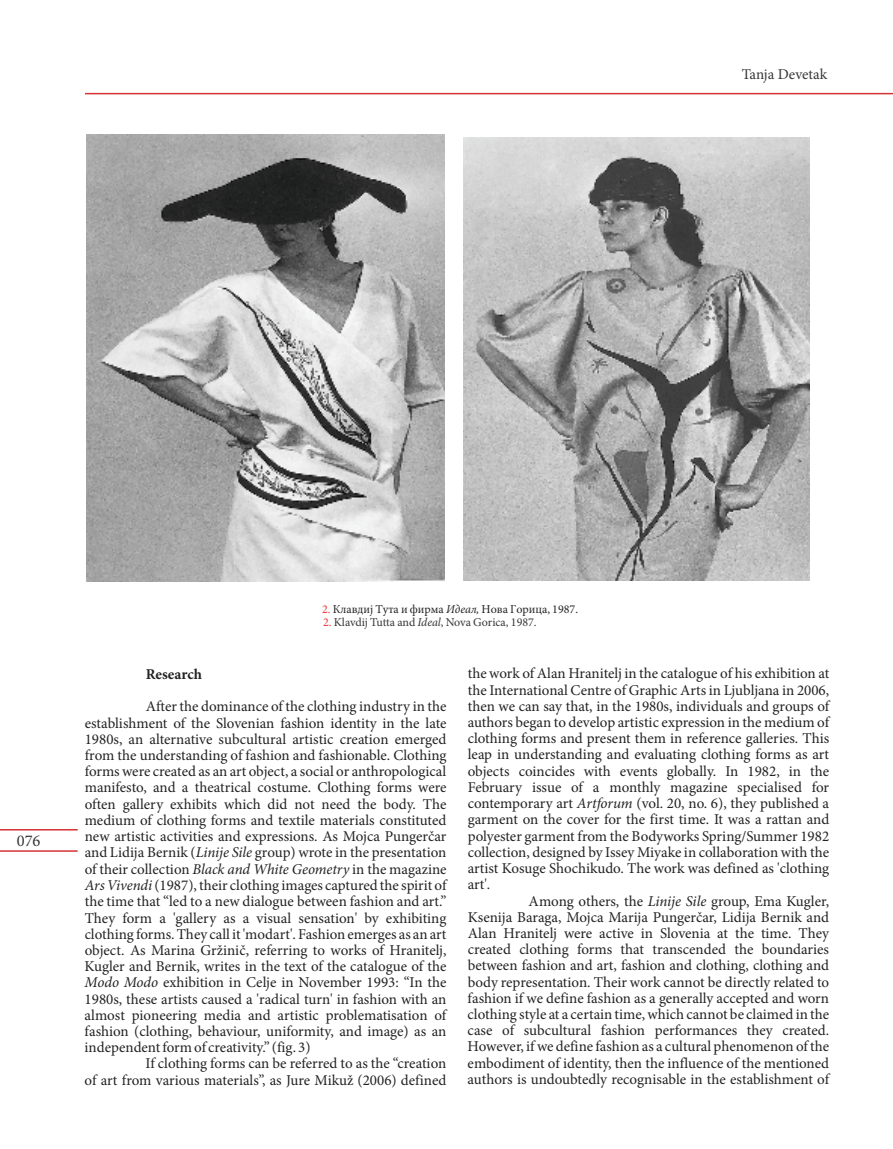
<style>
.page{position:relative;width:893px;height:1149px;background:#fff}
.page>*{position:absolute;margin:0;border:0;box-sizing:border-box;transform-origin:0 0}
.t1{font:16.5px "Minion Pro";color:#373435}
.t2{font:15px "Minion Pro";color:#222}
.t3{font:15px "Minion Pro";color:#373435}
.t4{font:700 15px "Minion Pro";color:#222}
.t5{font:12px "Minion Pro";color:#222}
.t6{font:12px "Minion Pro";color:#373435}
.s1{color:#ed3237}
.s2{font-style:italic}
</style>
<div class="page">
<hr style="left:0;top:828px;width:78px;height:2px;background:#d83135">
<hr style="left:0;top:850px;width:78px;height:1px;background:#d83135">
<hr style="left:85px;top:93px;width:808px;height:1px;background:#d83135">
<img style="left:87px;top:134px;width:358px;height:447px">
<img style="left:464px;top:137px;width:345px;height:443px">
<p class="t3" style="left:742px;top:68px;width:87px">Tanja Devetak</p>
<p class="t1" style="left:17px;top:833px;width:25px">076</p>
<p class="t5" style="left:322px;top:604px;width:257px"><span class="s1">2.</span> Клавдиј Тута и фирма <span class="s2">Идеал,</span> Нова Горица, 1987.</p>
<p class="t6" style="left:323px;top:617px;width:215px"><span class="s1">2.</span> Klavdij Tutta and <span class="s2">Ideal</span>, Nova Gorica, 1987.</p>
<p class="t4" style="left:146px;top:668px;width:58px">Research</p>
<p class="t2" style="left:146px;top:700px;width:302px">After the dominance of the clothing industry in the</p>
<p class="t2" style="left:85px;top:716px;width:363px">establishment of the Slovenian fashion identity in the late</p>
<p class="t2" style="left:85px;top:732px;width:363px">1980s, an alternative subcultural artistic creation emerged</p>
<p class="t2" style="left:85px;top:748px;width:363px">from the understanding of fashion and fashionable. Clothing</p>
<p class="t2" style="left:85px;top:765px;width:363px">forms were created as an art object, a social or anthropological</p>
<p class="t2" style="left:85px;top:781px;width:363px">manifesto, and a theatrical costume. Clothing forms were</p>
<p class="t2" style="left:85px;top:797px;width:363px">often gallery exhibits which did not need the body. The</p>
<p class="t2" style="left:85px;top:813px;width:363px">medium of clothing forms and textile materials constituted</p>
<p class="t2" style="left:85px;top:829px;width:363px">new artistic activities and expressions. As Mojca Pungerčar</p>
<p class="t2" style="left:85px;top:846px;width:363px">and Lidija Bernik (<span class="s2">Linije Sile</span> group) wrote in the presentation</p>
<p class="t2" style="left:85px;top:862px;width:363px">of their collection <span class="s2">Black and White Geometry</span> in the magazine</p>
<p class="t2" style="left:85px;top:878px;width:363px"><span class="s2">Ars Vivendi</span> (1987), their clothing images captured the spirit of</p>
<p class="t2" style="left:85px;top:895px;width:363px">the time that “led to a new dialogue between fashion and art.”</p>
<p class="t2" style="left:85px;top:911px;width:363px">They form a 'gallery as a visual sensation' by exhibiting</p>
<p class="t2" style="left:85px;top:927px;width:363px">clothing forms. They call it 'modart'. Fashion emerges as an art</p>
<p class="t2" style="left:85px;top:943px;width:363px">object. As Marina Gržinič, referring to works of Hranitelj,</p>
<p class="t2" style="left:85px;top:959px;width:363px">Kugler and Bernik, writes in the text of the catalogue of the</p>
<p class="t2" style="left:85px;top:976px;width:363px"><span class="s2">Modo Modo</span> exhibition in Celje in November 1993: “In the</p>
<p class="t2" style="left:85px;top:992px;width:363px">1980s, these artists caused a 'radical turn' in fashion with an</p>
<p class="t2" style="left:85px;top:1008px;width:363px">almost pioneering media and artistic problematisation of</p>
<p class="t2" style="left:85px;top:1024px;width:363px">fashion (clothing, behaviour, uniformity, and image) as an</p>
<p class="t2" style="left:85px;top:1040px;width:227px">independent form of creativity.” (fig. 3)</p>
<p class="t2" style="left:146px;top:1057px;width:302px">If clothing forms can be referred to as the “creation</p>
<p class="t2" style="left:85px;top:1073px;width:363px">of art from various materials”, as Jure Mikuž (2006) defined</p>
<p class="t2" style="left:468px;top:667px;width:363px">the work of Alan Hranitelj in the catalogue of his exhibition at</p>
<p class="t2" style="left:468px;top:683px;width:363px">the International Centre of Graphic Arts in Ljubljana in 2006,</p>
<p class="t2" style="left:468px;top:699px;width:363px">then we can say that, in the 1980s, individuals and groups of</p>
<p class="t2" style="left:468px;top:716px;width:363px">authors began to develop artistic expression in the medium of</p>
<p class="t2" style="left:468px;top:732px;width:363px">clothing forms and present them in reference galleries. This</p>
<p class="t2" style="left:468px;top:748px;width:363px">leap in understanding and evaluating clothing forms as art</p>
<p class="t2" style="left:468px;top:764px;width:363px">objects coincides with events globally. In 1982, in the</p>
<p class="t2" style="left:468px;top:780px;width:363px">February issue of a monthly magazine specialised for</p>
<p class="t2" style="left:468px;top:797px;width:363px">contemporary art <span class="s2">Artforum</span> (vol. 20, no. 6), they published a</p>
<p class="t2" style="left:468px;top:813px;width:363px">garment on the cover for the first time. It was a rattan and</p>
<p class="t2" style="left:468px;top:829px;width:363px">polyester garment from the Bodyworks Spring/Summer 1982</p>
<p class="t2" style="left:468px;top:845px;width:363px">collection, designed by Issey Miyake in collaboration with the</p>
<p class="t2" style="left:468px;top:861px;width:363px">artist Kosuge Shochikudo. The work was defined as 'clothing</p>
<p class="t2" style="left:468px;top:878px;width:24px">art'.</p>
<p class="t2" style="left:529px;top:894px;width:302px">Among others, the <span class="s2">Linije Sile</span> group, Ema Kugler,</p>
<p class="t2" style="left:468px;top:910px;width:363px">Ksenija Baraga, Mojca Marija Pungerčar, Lidija Bernik and</p>
<p class="t2" style="left:468px;top:926px;width:363px">Alan Hranitelj were active in Slovenia at the time. They</p>
<p class="t2" style="left:468px;top:943px;width:363px">created clothing forms that transcended the boundaries</p>
<p class="t2" style="left:468px;top:959px;width:363px">between fashion and art, fashion and clothing, clothing and</p>
<p class="t2" style="left:468px;top:975px;width:363px">body representation. Their work cannot be directly related to</p>
<p class="t2" style="left:468px;top:991px;width:363px">fashion if we define fashion as a generally accepted and worn</p>
<p class="t2" style="left:468px;top:1007px;width:363px">clothing style at a certain time, which cannot be claimed in the</p>
<p class="t2" style="left:468px;top:1023px;width:363px">case of subcultural fashion performances they created.</p>
<p class="t2" style="left:468px;top:1040px;width:363px">However, if we define fashion as a cultural phenomenon of the</p>
<p class="t2" style="left:468px;top:1056px;width:363px">embodiment of identity, then the influence of the mentioned</p>
<p class="t2" style="left:468px;top:1072px;width:363px">authors is undoubtedly recognisable in the establishment of</p>
</div>
